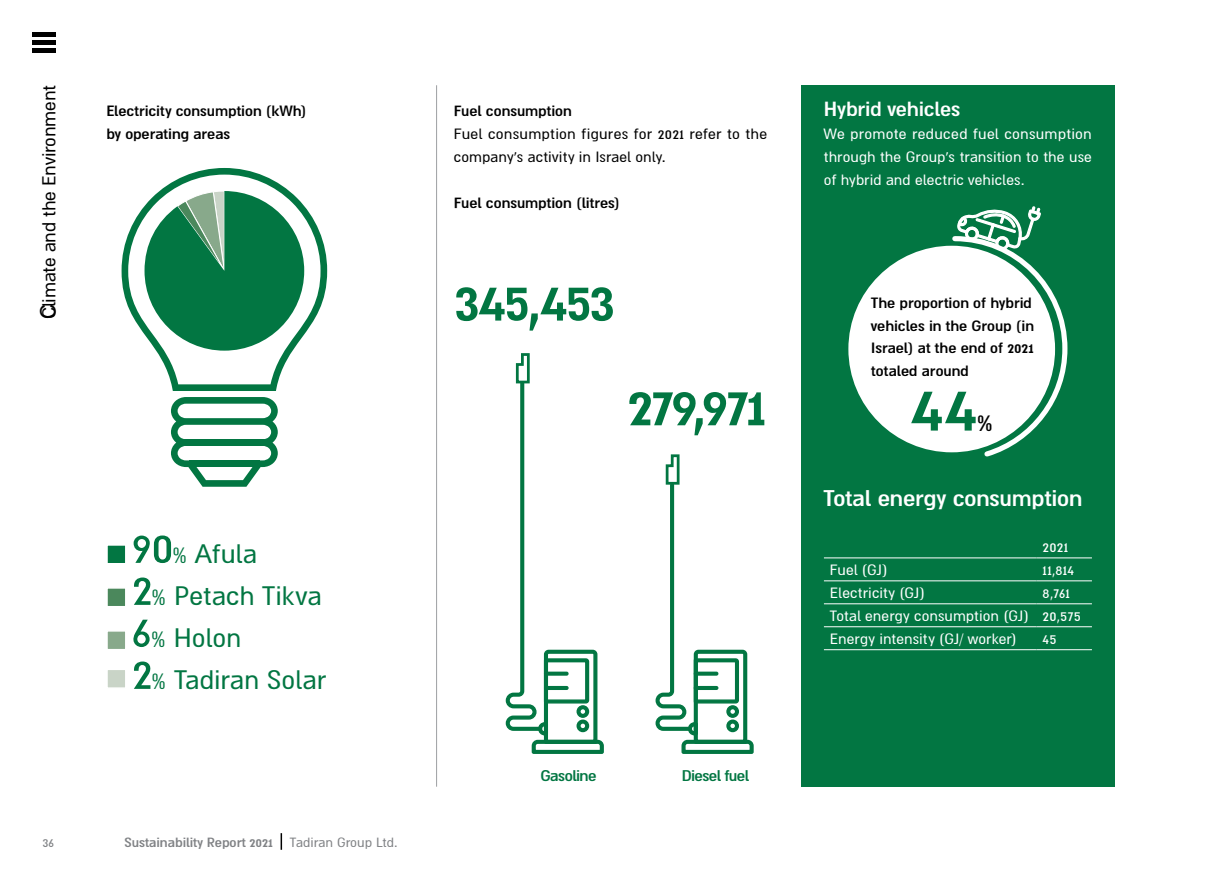
<style>
.page{position:relative;width:1221px;height:893px;background:#fff}
.page>*{position:absolute;margin:0;border:0;box-sizing:border-box;transform-origin:0 0}
.t1{font:700 75px "Almoni DLAAA";color:#027642}
.t2{font:700 63.45px "Almoni DLAAA";letter-spacing:-.04em;color:#027642}
.t3{font:30px/42px "Almoni DLAAA";color:#027642}
.t4{font:700 30px "Almoni DLAAA";color:#000}
.t5{font:700 25.5px "Almoni DLAAA";color:#fff}
.t6{font:700 22.95px "Almoni DLAAA";color:#fff}
.t7{font:21px "Almoni DLAAA";letter-spacing:-.01em;color:#000}
.t8{font:700 17.4px "Almoni DLAAA";letter-spacing:-.035em;color:#027642}
.t9{font:16.8px/23px "Almoni DLAAA";letter-spacing:.005em;color:#fff;text-align:justify}
.t10{font:700 16.8px/22.5px "Almoni DLAAA";color:#000}
.t11{font:16.8px/23px "Almoni DLAAA";letter-spacing:.01em;color:#000}
.t12{font:700 15px "Almoni DLAAA";color:#808285}
.t13{font:15px "Almoni DLAAA";color:#808285}
.s1{font-size:52.5px}
.s2{font-weight:400}
</style>
<div class="page">
<div style="left:801px;top:85px;width:313px;height:702px;background:#027642"></div>
<div style="left:848px;top:246px;width:207px;height:206px;background:#fff;border-radius:50%"></div>
<svg style="left:949px;top:206px;width:119px;height:251px"></svg>
<hr style="left:823px;top:557px;width:213px;height:1px;background:#fff">
<hr style="left:1036px;top:557px;width:55px;height:1px;background:#fff">
<hr style="left:823px;top:580px;width:213px;height:1px;background:#fff">
<hr style="left:1036px;top:580px;width:55px;height:1px;background:#fff">
<hr style="left:823px;top:603px;width:213px;height:1px;background:#fff">
<hr style="left:1036px;top:603px;width:55px;height:1px;background:#fff">
<hr style="left:823px;top:626px;width:213px;height:1px;background:#fff">
<hr style="left:1036px;top:626px;width:55px;height:1px;background:#fff">
<hr style="left:823px;top:649px;width:213px;height:1px;background:#fff">
<hr style="left:1036px;top:649px;width:55px;height:1px;background:#fff">
<svg style="left:655px;top:454px;width:99px;height:300px"></svg>
<svg style="left:505px;top:353px;width:99px;height:401px"></svg>
<svg style="left:122px;top:168px;width:205px;height:223px"></svg>
<svg style="left:171px;top:397px;width:107px;height:90px"></svg>
<div style="left:184px;top:439px;width:81px;height:7px;background:#027642"></div>
<div style="left:189px;top:460px;width:70px;height:7px;background:#027642"></div>
<svg style="left:144px;top:190px;width:160px;height:161px"></svg>
<div style="left:106px;top:544px;width:20px;height:20px;background:#027642;border:1px solid #fff"></div>
<div style="left:106px;top:587px;width:20px;height:20px;background:#4b885c;border:1px solid #fff"></div>
<div style="left:106px;top:630px;width:20px;height:20px;background:#88a98b;border:1px solid #fff"></div>
<div style="left:106px;top:669px;width:20px;height:20px;background:#c9d4c7;border:1px solid #fff"></div>
<hr style="left:436px;top:85px;width:1px;height:702px;background:#9d9fa2">
<svg style="left:280px;top:833px;width:2px;height:17px"></svg>
<div style="left:32px;top:32px;width:24px;height:5px;background:#000"></div>
<div style="left:32px;top:40px;width:24px;height:5px;background:#000"></div>
<div style="left:32px;top:48px;width:24px;height:5px;background:#000"></div>
<p class="t7" style="left:39px;top:319px;width:236px;rotate:-90deg">Climate and the Environment</p>
<p class="t10" style="left:106px;top:99px;width:202px;line-height:23px">Electricity consumption (kWh) by operating areas</p>
<h3 class="t3" style="left:132px;top:533px;width:195px"><span class="s1">90</span>% Afula<br><span class="s1">2</span>% Petach Tikva<br><span class="s1">6</span>% Holon<br><span class="s1">2</span>% Tadiran Solar</h3>
<p class="t13" style="left:43px;top:835px;width:13px">36</p>
<p class="t12" style="left:124px;top:834px;width:275px">Sustainability Report 2021 <span class="s2">Tadiran Group Ltd.</span></p>
<p class="t10" style="left:454px;top:100px;width:119px">Fuel consumption</p>
<p class="t11" style="left:454px;top:122px;width:315px">Fuel consumption figures for 2021 refer to the company's activity in Israel only.</p>
<p class="t10" style="left:454px;top:191px;width:168px">Fuel consumption (litres)</p>
<h2 class="t2" style="left:454px;top:267px;width:163px">345,453</h2>
<h2 class="t2" style="left:627px;top:372px;width:140px">279,971</h2>
<p class="t8" style="left:540px;top:767px;width:57px">Gasoline</p>
<p class="t8" style="left:681px;top:767px;width:69px">Diesel fuel</p>
<h3 class="t6" style="left:823px;top:97px;width:138px">Hybrid vehicles</h3>
<p class="t9" style="left:823px;top:122px;width:269px">We promote reduced fuel consumption through the Group's transition to the use of hybrid and electric vehicles.</p>
<p class="t10" style="left:871px;top:292px;width:164px">The proportion of hybrid vehicles in the Group (in<br>Israel) at the end of 2021 totaled around</p>
<h1 class="t1" style="left:910px;top:368px;width:68px">44</h1>
<h3 class="t4" style="left:977px;top:405px;width:17px">%</h3>
<h3 class="t5" style="left:823px;top:485px;width:260px">Total energy consumption</h3>
<p class="t9" style="left:1042px;top:536px;width:27px">2021</p>
<p class="t9" style="left:829px;top:558px;width:59px">Fuel (GJ)</p>
<p class="t9" style="left:1042px;top:558px;width:33px">11,814</p>
<p class="t9" style="left:829px;top:581px;width:97px">Electricity (GJ)</p>
<p class="t9" style="left:829px;top:581px;width:252px;text-align:left;text-indent:213px">8,761<br>Total energy consumption (GJ) 20,575<br>Energy intensity (GJ/ worker)</p>
<p class="t9" style="left:1042px;top:627px;width:15px">45</p>
</div>
